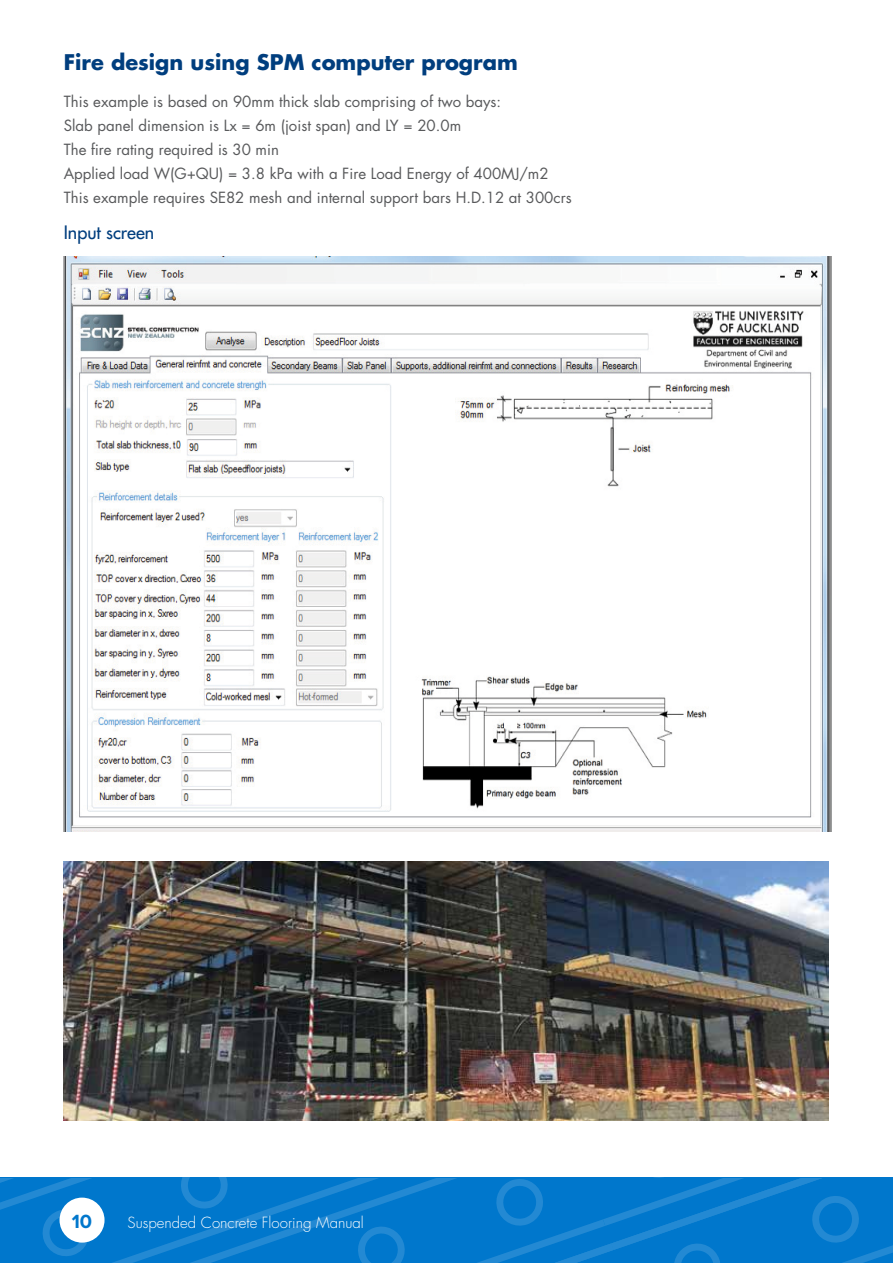
<style>
.page{position:relative;width:893px;height:1263px;background:#fff}
.page>*{position:absolute;margin:0;border:0;box-sizing:border-box;transform-origin:0 0}
.t1{font:700 21px "Futura LT";color:#003e7e}
.t2{font:700 19.8px "Proxima Nova";color:#07c}
.t3{font:18px "Futura LT";color:#003e7e}
.t4{font:15px/24px "Futura LT";color:#58595b}
.t5{font:300 15px "Futura Std";color:#fff}
</style>
<div class="page">
<svg style="left:0;top:1178px;width:893px;height:85px;background:#0579cd"></svg>
<div style="left:60px;top:1197px;width:45px;height:45px;background:#fff;border-radius:50%"></div>
<img style="left:64px;top:256px;width:767px;height:575px">
<img style="left:64px;top:861px;width:765px;height:260px">
<h1 class="t1" style="left:64px;top:48px;width:455px">Fire design using SPM computer program</h1>
<p class="t4" style="left:64px;top:89px;width:509px">This example is based on 90mm thick slab comprising of two bays:<br>Slab panel dimension is Lx = 6m (joist span) and LY = 20.0m<br>The fire rating required is 30 min<br>Applied load W(G+QU) = 3.8 kPa with a Fire Load Energy of 400MJ/m2<br>This example requires SE82 mesh and internal support bars H.D.12 at 300crs</p>
<p class="t3" style="left:64px;top:221px;width:92px">Input screen</p>
<h2 class="t2" style="left:72px;top:1212px;width:22px">10</h2>
<p class="t5" style="left:128px;top:1213px;width:238px">Suspended Concrete Flooring Manual</p>
</div>
